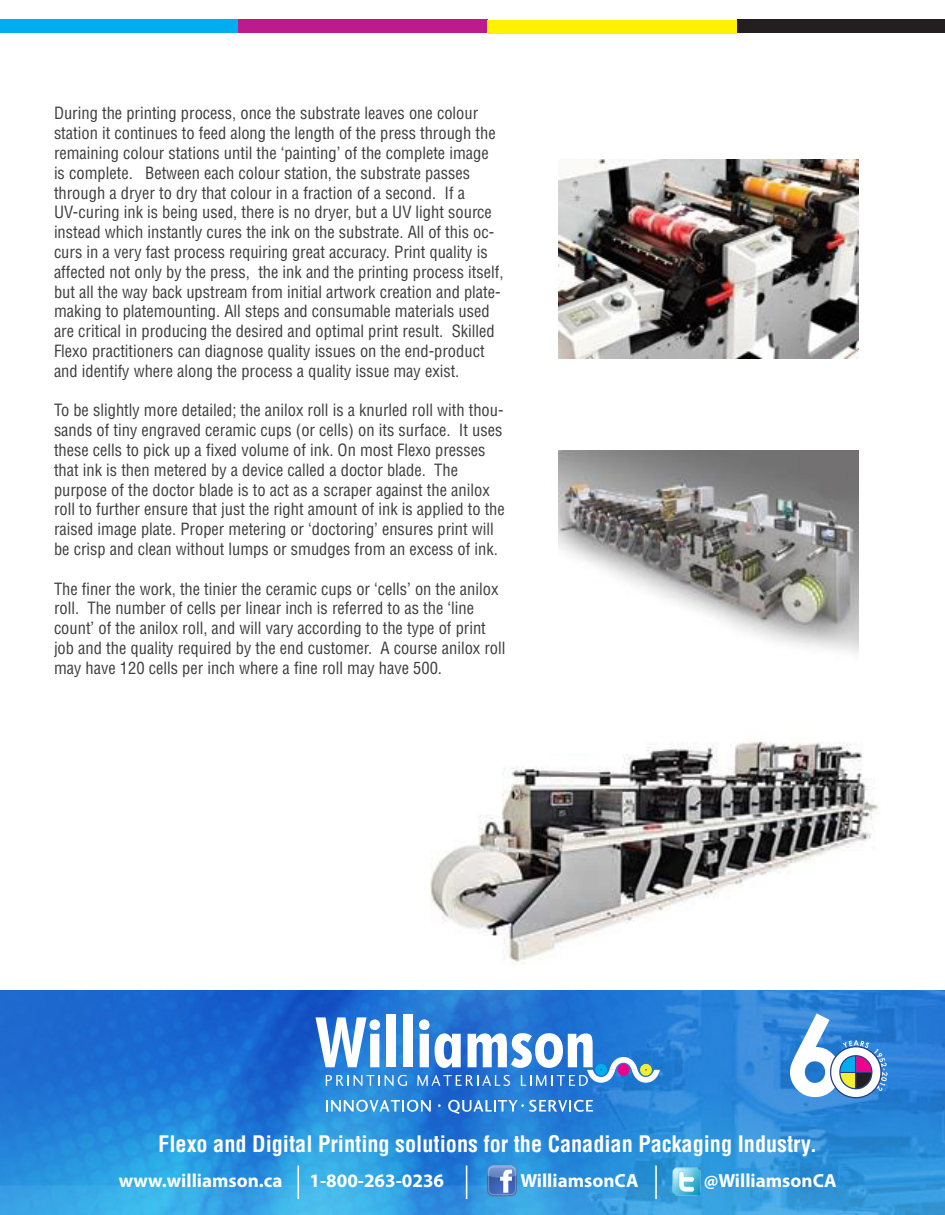
<style>
.page{position:relative;width:945px;height:1215px;background:#fff}
.page>*{position:absolute;margin:0;border:0;box-sizing:border-box;transform-origin:0 0}
.t1{font:700 condensed 22.2px "Helvetica";color:#fff}
.t2{font:700 19.05px "Myriad Pro";color:#fff}
.t3{font:condensed 16.5px/19.8px "Helvetica";color:#3e3e3f}
</style>
<div class="page">
<img style="left:0;top:991px;width:945px;height:224px">
<svg style="left:316px;top:1017px;width:64px;height:50px"></svg>
<div style="left:387px;top:1014px;width:9px;height:53px;background:#fff"></div>
<div style="left:403px;top:1014px;width:9px;height:53px;background:#fff"></div>
<svg style="left:326px;top:1075px;width:81px;height:11px"></svg>
<svg style="left:326px;top:1100px;width:105px;height:12px"></svg>
<svg style="left:448px;top:1100px;width:145px;height:14px"></svg>
<svg style="left:417px;top:1019px;width:243px;height:67px"></svg>
<svg style="left:790px;top:1013px;width:98px;height:86px"></svg>
<hr style="left:840px;top:1072px;width:31px;height:1px;background:#223d86">
<hr style="left:855px;top:1056px;width:1px;height:32px;background:#223d86">
<img style="left:486px;top:1166px;width:32px;height:31px">
<img style="left:671px;top:1166px;width:32px;height:31px">
<hr style="left:297px;top:1166px;width:2px;height:33px;background:#fff">
<hr style="left:466px;top:1166px;width:1px;height:33px;background:#fff">
<hr style="left:655px;top:1166px;width:2px;height:33px;background:#fff">
<div style="left:0;top:19px;width:238px;height:14px;background:#00aeef"></div>
<div style="left:238px;top:19px;width:249px;height:14px;background:#bc1b8d"></div>
<div style="left:488px;top:20px;width:249px;height:13px;background:#fff101"></div>
<div style="left:738px;top:20px;width:207px;height:13px;background:#231f20"></div>
<img style="left:559px;top:159px;width:300px;height:199px">
<img style="left:559px;top:451px;width:300px;height:202px">
<img style="left:430px;top:741px;width:449px;height:224px">
<p class="t3" style="left:54px;top:103px;width:451px">During the printing process, once the substrate leaves one colour station it continues to feed along the length of the press through the remaining colour stations until the ‘painting’ of the complete image is complete. Between each colour station, the substrate passes through a dryer to dry that colour in a fraction of a second. If a UV-curing ink is being used, there is no dryer, but a UV light source instead which instantly cures the ink on the substrate. All of this oc&shy;curs in a very fast process requiring great accuracy. Print quality is affected not only by the press, the ink and the printing process itself, but all the way back upstream from initial artwork creation and plate&shy;making to platemounting. All steps and consumable materials used are critical in producing the desired and optimal print result. Skilled Flexo practitioners can diagnose quality issues on the end-product and identify where along the process a quality issue may exist.</p>
<p class="t3" style="left:54px;top:400px;width:452px">To be slightly more detailed; the anilox roll is a knurled roll with thou&shy;sands of tiny engraved ceramic cups (or cells) on its surface. It uses these cells to pick up a fixed volume of ink. On most Flexo presses that ink is then metered by a device called a doctor blade. The purpose of the doctor blade is to act as a scraper against the anilox roll to further ensure that just the right amount of ink is applied to the raised image plate. Proper metering or ‘doctoring’ ensures print will be crisp and clean without lumps or smudges from an excess of ink.</p>
<p class="t3" style="left:54px;top:579px;width:453px">The finer the work, the tinier the ceramic cups or ‘cells’ on the anilox roll. The number of cells per linear inch is referred to as the ‘line count’ of the anilox roll, and will vary according to the type of print job and the quality required by the end customer. A course anilox roll may have 120 cells per inch where a fine roll may have 500.</p>
<p class="t1" style="left:158px;top:1130px;width:660px">Flexo and Digital Printing solutions for the Canadian Packaging Industry.</p>
<p class="t2" style="left:119px;top:1168px;width:165px">www.williamson.ca</p>
<p class="t2" style="left:310px;top:1168px;width:136px">1-800-263-0236</p>
<p class="t2" style="left:520px;top:1168px;width:120px">WilliamsonCA</p>
<p class="t2" style="left:704px;top:1168px;width:134px">@WilliamsonCA</p>
</div>
